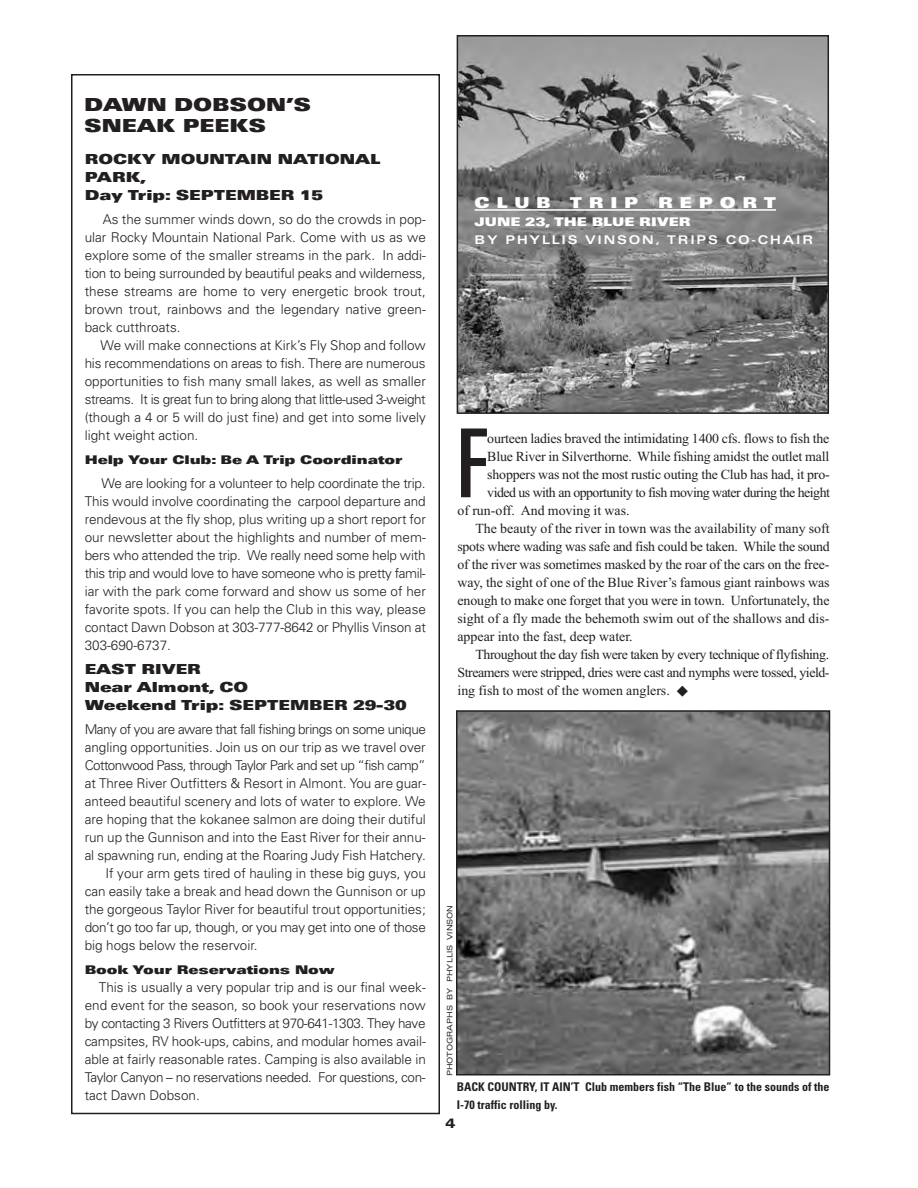
<style>
.page{position:relative;width:918px;height:1188px;background:#fff}
.page>*{position:absolute;margin:0;border:0;box-sizing:border-box;transform-origin:0 0}
.t1{font:ultra-condensed 95.25px "Univers";color:#231f20}
.t2{font:900 expanded 18px/21px "Univers";letter-spacing:-.005em;color:#231f20}
.t3{font:900 expanded 15px "Univers";letter-spacing:.45em;color:#fff}
.t4{font:13.8px "Times New Roman";letter-spacing:-.01em;color:#231f20}
.t5{font:13.8px "Times New Roman";letter-spacing:-.03em;color:#231f20}
.t6{font:900 expanded 13.8px/18px "Univers";letter-spacing:-.005em;color:#231f20}
.t7{font:13.8px "Times New Roman";letter-spacing:-.035em;color:#231f20}
.t8{font:300 13.5px/18px "Univers";letter-spacing:-.005em;color:#231f20;text-align:justify}
.t9{font:300 13.5px "Univers";letter-spacing:-.035em;color:#231f20}
.t10{font:300 13.5px "Univers";letter-spacing:-.04em;color:#231f20}
.t11{font:300 13.5px "Univers";letter-spacing:-.025em;color:#231f20}
.t12{font:900 expanded 13.5px "Univers";color:#231f20}
.t13{font:700 condensed 12px/18px "Univers";color:#231f20}
.t14{font:900 expanded 12px "Univers";letter-spacing:-.005em;color:#231f20}
.t15{font:700 expanded 12px "Univers";letter-spacing:.15em;color:#fff}
.t16{font:900 expanded 12px "Univers";color:#fff}
.t17{font:expanded 7.5px "Univers";color:#231f20}
</style>
<div class="page">
<div style="left:71px;top:74px;width:369px;height:1040px;border:2px solid #231f20"></div>
<img style="left:459px;top:713px;width:368px;height:359px">
<div style="left:456px;top:710px;width:374px;height:365px;border:2px solid #231f20"></div>
<img style="left:460px;top:38px;width:366px;height:373px">
<div style="left:457px;top:35px;width:372px;height:379px;border:2px solid #231f20"></div>
<hr style="left:475px;top:209px;width:301px;height:2px;background:#fff">
<h2 class="t2" style="left:84px;top:96px;width:229px">DAWN DOBSON’S<br>SNEAK PEEKS</h2>
<p class="t6" style="left:85px;top:151px;width:297px">ROCKY MOUNTAIN NATIONAL<br>PARK,<br>Day Trip: SEPTEMBER 15</p>
<p class="t8" style="left:85px;top:211px;width:343px;text-indent:18px">As the summer winds down, so do the crowds in pop&shy;ular Rocky Mountain National Park. Come with us as we explore some of the smaller streams in the park. In addi&shy;tion to being surrounded by beautiful peaks and wilderness, these streams are home to very energetic brook trout, brown trout, rainbows and the legendary native green&shy;back cutthroats.</p>
<p class="t8" style="left:85px;top:337px;width:343px;text-indent:16px">We will make connections at Kirk’s Fly Shop and follow his recommendations on areas to fish. There are numerous opportunities to fish many small lakes, as well as smaller streams. It is great fun to bring along that little-used 3-weight (though a 4 or 5 will do just fine) and get into some lively light weight action.</p>
<p class="t14" style="left:85px;top:455px;width:319px">Help Your Club: Be A Trip Coordinator</p>
<p class="t8" style="left:85px;top:475px;width:343px;text-indent:17px">We are looking for a volunteer to help coordinate the trip.<br>This would involve coordinating the carpool departure and rendevous at the fly shop, plus writing up a short report for our newsletter about the highlights and number of mem&shy;bers who attended the trip. We really need some help with this trip and would love to have someone who is pretty famil&shy;iar with the park come forward and show us some of her favorite spots. If you can help the Club in this way, please contact Dawn Dobson at 303-777-8642 or Phyllis Vinson at 303-690-6737.</p>
<p class="t6" style="left:85px;top:661px;width:323px">EAST RIVER<br>Near Almont, CO<br>Weekend Trip: SEPTEMBER 29-30</p>
<p class="t9" style="left:85px;top:724px;width:343px">Many of you are aware that fall fishing brings on some unique</p>
<p class="t8" style="left:85px;top:739px;width:343px">angling opportunities. Join us on our trip as we travel over</p>
<p class="t10" style="left:85px;top:760px;width:342px">Cottonwood Pass, through Taylor Park and set up “fish camp”</p>
<p class="t8" style="left:85px;top:775px;width:343px">at Three River Outfitters &amp; Resort in Almont. You are guar-</p>
<p class="t8" style="left:85px;top:793px;width:343px">anteed beautiful scenery and lots of water to explore. We</p>
<p class="t8" style="left:85px;top:811px;width:343px">are hoping that the kokanee salmon are doing their dutiful</p>
<p class="t8" style="left:85px;top:829px;width:342px">run up the Gunnison and into the East River for their annu-</p>
<p class="t8" style="left:85px;top:847px;width:343px">al spawning run, ending at the Roaring Judy Fish Hatchery.</p>
<p class="t8" style="left:106px;top:865px;width:322px">If your arm gets tired of hauling in these big guys, you</p>
<p class="t8" style="left:85px;top:883px;width:343px">can easily take a break and head down the Gunnison or up</p>
<p class="t8" style="left:85px;top:901px;width:343px">the gorgeous Taylor River for beautiful trout opportunities;</p>
<p class="t11" style="left:85px;top:922px;width:343px">don’t go too far up, though, or you may get into one of those</p>
<p class="t8" style="left:85px;top:937px;width:175px">big hogs below the reservoir.</p>
<p class="t14" style="left:85px;top:965px;width:251px">Book Your Reservations Now</p>
<p class="t8" style="left:85px;top:979px;width:343px;text-indent:14px">This is usually a very popular trip and is our final week&shy;end event for the season, so book your reservations now by contacting 3 Rivers Outfitters at 970-641-1303. They have campsites, RV hook-ups, cabins, and modular homes avail&shy;able at fairly reasonable rates. Camping is also available in Taylor Canyon – no reservations needed. For questions, con&shy;tact Dawn Dobson.</p>
<p class="t3" style="left:475px;top:197px;width:78px">CLUB</p>
<p class="t3" style="left:570px;top:197px;width:70px">TRIP</p>
<p class="t3" style="left:658px;top:197px;width:119px">REPORT</p>
<p class="t16" style="left:475px;top:217px;width:218px">JUNE 23, THE BLUE RIVER</p>
<p class="t15" style="left:475px;top:235px;width:340px">BY PHYLLIS VINSON, TRIPS CO-CHAIR</p>
<h1 class="t1" style="left:458px;top:428px;width:31px">F</h1>
<p class="t4" style="left:487px;top:430px;width:344px">ourteen ladies braved the intimidating 1400 cfs. flows to fish the</p>
<p class="t4" style="left:487px;top:448px;width:344px">Blue River in Silverthorne. While fishing amidst the outlet mall</p>
<p class="t4" style="left:487px;top:466px;width:344px">shoppers was not the most rustic outing the Club has had, it pro-</p>
<p class="t7" style="left:487px;top:484px;width:344px">vided us with an opportunity to fish moving water during the height</p>
<p class="t4" style="left:458px;top:502px;width:174px">of run-off. And moving it was.</p>
<p class="t4" style="left:476px;top:520px;width:356px">The beauty of the river in town was the availability of many soft</p>
<p class="t4" style="left:458px;top:538px;width:374px">spots where wading was safe and fish could be taken. While the sound</p>
<p class="t4" style="left:458px;top:556px;width:373px">of the river was sometimes masked by the roar of the cars on the free-</p>
<p class="t4" style="left:458px;top:574px;width:374px">way, the sight of one of the Blue River’s famous giant rainbows was</p>
<p class="t4" style="left:458px;top:592px;width:373px">enough to make one forget that you were in town. Unfortunately, the</p>
<p class="t4" style="left:458px;top:610px;width:373px">sight of a fly made the behemoth swim out of the shallows and dis-</p>
<p class="t4" style="left:458px;top:628px;width:177px">appear into the fast, deep water.</p>
<p class="t5" style="left:476px;top:646px;width:355px">Throughout the day fish were taken by every technique of flyfishing.</p>
<p class="t5" style="left:458px;top:664px;width:373px">Streamers were stripped, dries were cast and nymphs were tossed, yield-</p>
<p class="t4" style="left:458px;top:682px;width:232px">ing fish to most of the women anglers. ■</p>
<p class="t17" style="left:447px;top:1076px;width:173px;rotate:-90deg">PHOTOGRAPHS BY PHYLLIS VINSON</p>
<p class="t13" style="left:457px;top:1079px;width:374px">BACK COUNTRY, IT AIN’T Club members fish “The Blue” to the sounds of the<br>I-70 traffic rolling by.</p>
<p class="t12" style="left:445px;top:1118px;width:11px">4</p>
</div>
